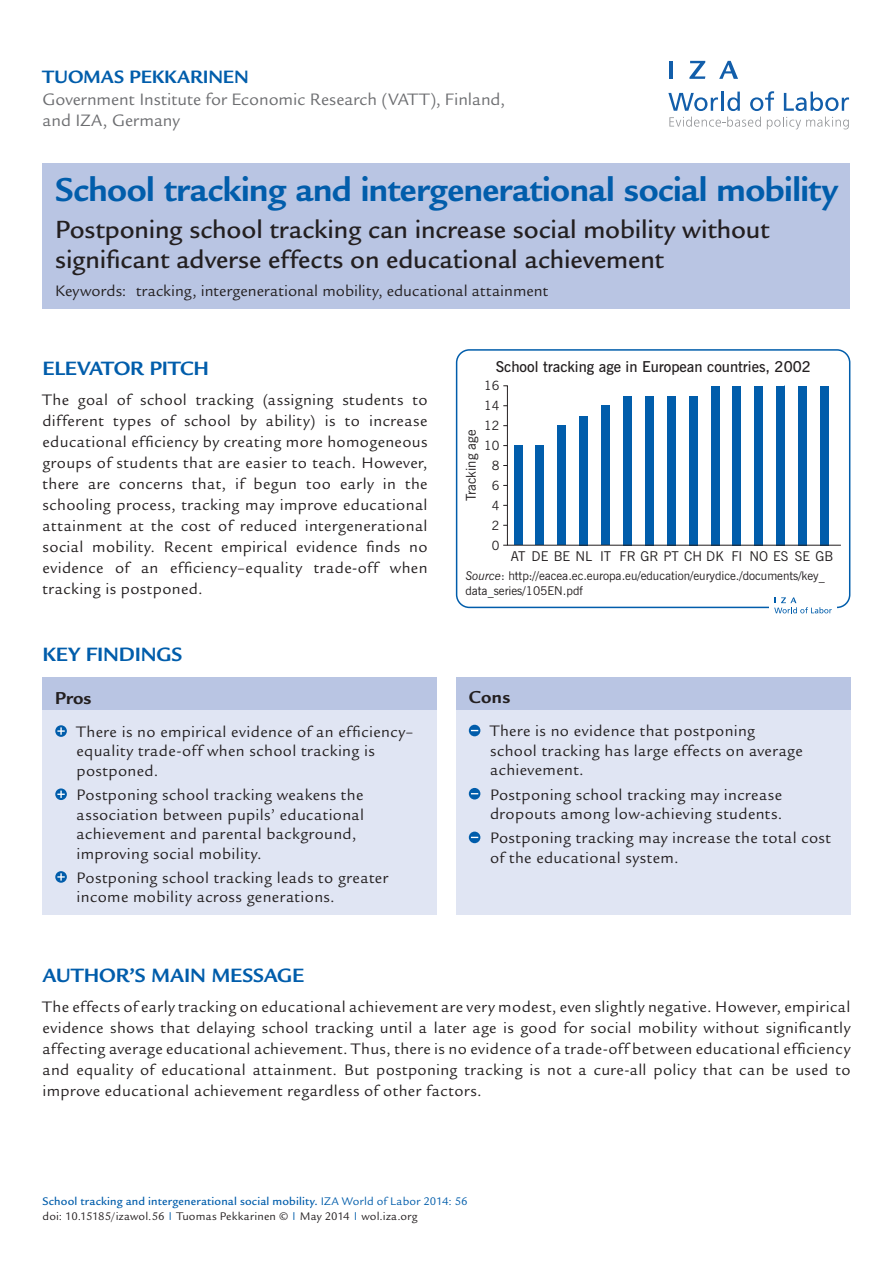
<style>
.page{position:relative;width:893px;height:1263px;background:#fff}
.page>*{position:absolute;margin:0;border:0;box-sizing:border-box;transform-origin:0 0}
.t1{font:700 36px "Legacy Sans Std";letter-spacing:-.01em;color:#015dab}
.t2{font:500 27px/30px "Legacy Sans Std";color:#231f20}
.t3{font:700 21px "Legacy Sans Std";letter-spacing:-.01em;color:#015dab}
.t4{font:700 19.5px "Legacy Sans Std";letter-spacing:-.005em;color:#015dab}
.t5{font:700 18.75px "Legacy Sans Std";color:#231f20}
.t6{font:18px/21.6px "Legacy Sans Std";color:#6c6d70}
.t7{font:16.5px/21px "Legacy Sans Std";letter-spacing:.02em;color:#231f20}
.t8{font:600 15px "News Gothic BT";color:#231f20}
.t9{font:13.5px "News Gothic BT";color:#231f20}
.t10{font:12.75px/20px "News Gothic BT";color:#231f20;text-align:right}
.t11{font:12px/15px "Legacy Sans Std";letter-spacing:.015em;color:#231f20}
.t12{font:12px/14.4px "News Gothic BT";color:#231f20}
.s1{font-style:italic}
.s2{font-weight:500;color:#015dab}
.s3{color:#015dab}
</style>
<div class="page">
<svg style="left:668px;top:93px;width:50px;height:18px"></svg>
<hr style="left:721px;top:92px;width:3px;height:19px;background:#125eaa">
<svg style="left:727px;top:92px;width:13px;height:19px"></svg>
<svg style="left:750px;top:91px;width:24px;height:20px"></svg>
<svg style="left:784px;top:92px;width:65px;height:19px"></svg>
<svg style="left:669px;top:117px;width:92px;height:10px"></svg>
<svg style="left:767px;top:117px;width:82px;height:12px"></svg>
<hr style="left:669px;top:61px;width:4px;height:18px;background:#125eaa">
<svg style="left:689px;top:61px;width:16px;height:18px"></svg>
<svg style="left:719px;top:61px;width:19px;height:18px"></svg>
<div style="left:456px;top:680px;width:394px;height:234px;background:#e0e5f3"></div>
<div style="left:43px;top:680px;width:394px;height:234px;background:#e0e5f3"></div>
<div style="left:43px;top:678px;width:394px;height:32px;background:#b9c5e3"></div>
<div style="left:456px;top:678px;width:394px;height:32px;background:#b9c5e3"></div>
<svg style="left:55px;top:725px;width:12px;height:12px"></svg>
<svg style="left:57px;top:727px;width:8px;height:8px"></svg>
<svg style="left:55px;top:788px;width:12px;height:12px"></svg>
<svg style="left:57px;top:790px;width:8px;height:8px"></svg>
<svg style="left:55px;top:871px;width:12px;height:12px"></svg>
<svg style="left:57px;top:873px;width:8px;height:8px"></svg>
<svg style="left:469px;top:725px;width:11px;height:11px"></svg>
<svg style="left:469px;top:788px;width:11px;height:11px"></svg>
<svg style="left:469px;top:832px;width:11px;height:11px"></svg>
<div style="left:43px;top:163px;width:807px;height:146px;background:#b9c5e3"></div>
<div style="left:456px;top:349px;width:394px;height:259px;border:2px solid #015dab;border-radius:13px"></div>
<svg style="left:503px;top:385px;width:338px;height:161px"></svg>
<div style="left:769px;top:592px;width:68px;height:27px;background:#fff"></div>
<svg style="left:774px;top:597px;width:58px;height:16px"></svg>
<p class="t4" style="left:43px;top:66px;width:208px">Tuomas Pekkarinen</p>
<p class="t6" style="left:43px;top:88px;width:464px">Government Institute for Economic Research (VATT), Finland, and IZA, Germany</p>
<h1 class="t1" style="left:55px;top:169px;width:784px">School tracking and intergenerational social mobility</h1>
<h2 class="t2" style="left:55px;top:214px;width:716px">Postponing school tracking can increase social mobility without significant adverse effects on educational achievement</h2>
<p class="t7" style="left:55px;top:281px;width:495px">Keywords: tracking, intergenerational mobility, educational attainment</p>
<p class="t3" style="left:43px;top:357px;width:168px">ELEVATOR PITCH</p>
<p class="t7" style="left:43px;top:389px;width:387px;text-align:justify">The goal of school tracking (assigning students to different types of school by ability) is to increase educational efficiency by creating more homogeneous groups of students that are easier to teach. However, there are concerns that, if begun too early in the schooling process, tracking may improve educational attainment at the cost of reduced intergenerational social mobility. Recent empirical evidence finds no evidence of an efficiency–equality trade-off when tracking is postponed.</p>
<p class="t3" style="left:43px;top:642px;width:140px">KEY FIN DINGS</p>
<p class="t5" style="left:55px;top:687px;width:38px">Pros</p>
<p class="t7" style="left:77px;top:722px;width:338px;line-height:19.5px">There is no empirical evidence of an efficiency– equality trade-off when school tracking is postponed.</p>
<p class="t7" style="left:77px;top:785px;width:289px;line-height:19.5px">Postponing school tracking weakens the association between pupils’ educational achievement and parental background, improving social mobility.</p>
<p class="t7" style="left:77px;top:868px;width:313px;line-height:19.5px">Postponing school tracking leads to greater income mobility across generations.</p>
<p class="t8" style="left:496px;top:357px;width:317px">School tracking age in European countries, 2002</p>
<p class="t10" style="left:484px;top:375px;width:17px">16<br>14<br>12<br>10<br>8<br>6<br>4<br>2<br>0</p>
<p class="t9" style="left:463px;top:501px;width:73px;rotate:-90deg">Tracking age</p>
<p class="t9" style="left:511px;top:548px;width:324px">AT DE BE NL IT FR GR PT CH DK FI NO ES SE GB</p>
<p class="t12" style="left:465px;top:569px;width:361px"><span class="s1">Source</span>: http://eacea.ec.europa.eu/education/eurydice./documents/key_ data_series/105EN.pdf</p>
<p class="t5" style="left:469px;top:687px;width:43px">Cons</p>
<p class="t7" style="left:490px;top:721px;width:314px;line-height:19.5px">There is no evidence that postponing school tracking has large effects on average achievement.</p>
<p class="t7" style="left:490px;top:785px;width:294px;line-height:19.5px">Postponing school tracking may increase dropouts among low-achieving students.</p>
<p class="t7" style="left:490px;top:828px;width:342px;line-height:19.5px">Postponing tracking may increase the total cost of the educational system.</p>
<p class="t3" style="left:43px;top:963px;width:124px">AUTHOR’S MAIN</p>
<p class="t3" style="left:212px;top:963px;width:15px">MESSA</p>
<p class="t3" style="left:277px;top:963px;width:26px">GE</p>
<p class="t7" style="left:43px;top:996px;width:809px;text-align:justify">The effects of early tracking on educational achievement are very modest, even slightly negative. However, empirical evidence shows that delaying school tracking until a later age is good for social mobility without significantly affecting average educational achievement. Thus, there is no evidence of a trade-off between educational efficiency and equality of educational attainment. But postponing tracking is not a cure-all policy that can be used to improve educational achievement regardless of other factors.</p>
<p class="t11" style="left:43px;top:1193px;width:427px"><span class="s2">School tracking and intergenerational social mobility.</span> <span class="s3">IZA World of Labor 2014: 56 </span>doi: 10.15185/izawol.56 <sup>|</sup> Tuomas Pekkarinen © <sup>|</sup> May 2014 <sup>|</sup> wol.iza.org</p>
</div>
